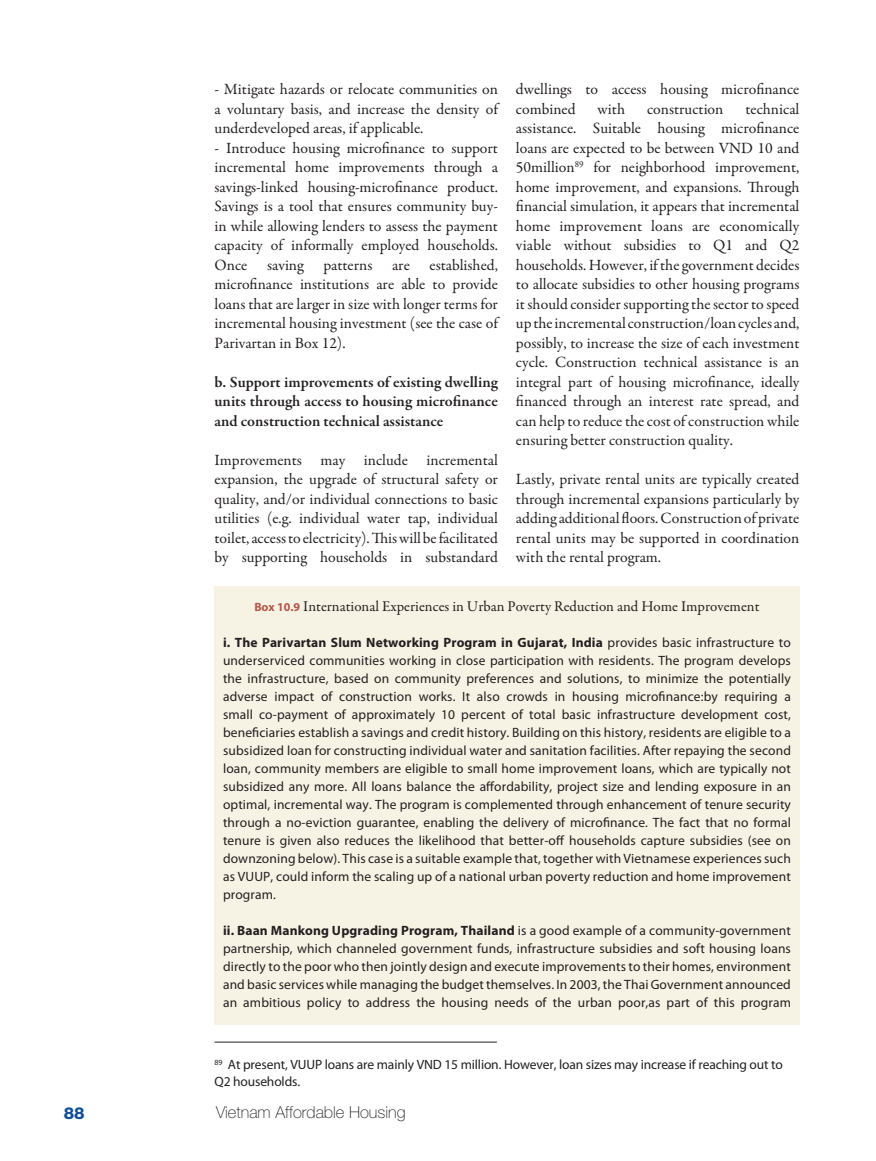
<style>
.page{position:relative;width:876px;height:1161px;background:#fff}
.page>*{position:absolute;margin:0;border:0;box-sizing:border-box;transform-origin:0 0}
.t1{font:100 16.5px "Dep Helvetica";color:#231f20}
.t2{font:500 16.5px "Dep Helvetica";color:#0f4d96}
.t3{font:15.75px/19.5px "Garamond Premr Pro";color:#231f20;text-align:justify}
.t4{font:600 15.75px/19.5px "Garamond Premr Pro";color:#231f20;text-align:justify}
.t5{font:15px "Garamond Premr Pro";color:#231f20}
.t6{font:13.5px/18px "Myriad Pro";letter-spacing:.01em;color:#231f20;text-align:justify}
.t7{font:13.5px/16.5px "Myriad Pro";letter-spacing:-.01em;color:#231f20}
.s1{font-family:"Myriad Pro";font-weight:700;font-size:12px;color:#b45647}
.s2{font-weight:700}
</style>
<div class="page">
<div style="left:214px;top:587px;width:585px;height:438px;background:#f6f3e5"></div>
<hr style="left:214px;top:1042px;width:283px;height:1px;background:#231f20">
<p class="t3" style="left:516px;top:80px;width:285px">dwellings to access housing microfinance combined</p>
<p class="t3" style="left:214px;top:80px;width:285px">- Mitigate hazards or relocate communities on a voluntary basis, and increase the density of underdeveloped areas, if applicable.</p>
<p class="t3" style="left:214px;top:138px;width:285px">- Introduce housing microfinance to support incremental home improvements through a savings-linked housing-microfinance product.<br>Savings is a tool that ensures community buy&shy;in while allowing lenders to assess the payment capacity of informally employed households.<br>Once saving patterns are established, microfinance institutions are able to provide loans that are larger in size with longer terms for incremental housing investment (see the case of Parivartan in Box 12).</p>
<p class="t4" style="left:214px;top:372px;width:285px">b. Support improvements of existing dwelling units through access to housing microfinance and construction technical assistance</p>
<p class="t3" style="left:214px;top:450px;width:285px">Improvements may include incremental expansion, the upgrade of structural safety or quality, and/or individual connections to basic utilities (e.g. individual water tap, individual toilet, access to electricity). This will be facilitated by supporting households in substandard</p>
<p class="t3" style="left:516px;top:99px;width:285px;text-indent:229px">technical assistance. Suitable housing microfinance loans are expected to be between VND 10 and 50million<sup>89</sup> for neighborhood improvement, home improvement, and expansions. Through financial simulation, it appears that incremental home improvement loans are economically viable without subsidies to Q1 and Q2 households. However, if the government decides to allocate subsidies to other housing programs it should consider supporting the sector to speed up the incremental construction/loan cycles and, possibly, to increase the size of each investment cycle. Construction technical assistance is an integral part of housing microfinance, ideally financed through an interest rate spread, and can help to reduce the cost of construction while ensuring better construction quality.</p>
<p class="t3" style="left:516px;top:470px;width:285px">Lastly, private rental units are typically created through incremental expansions particularly by adding additional floors. Construction of private rental units may be supported in coordination with the rental program.</p>
<p class="t5" style="left:254px;top:597px;width:507px"><span class="s1">Box 10.9</span> International Experiences in Urban Poverty Reduction and Home Improvement</p>
<p class="t6" style="left:223px;top:633px;width:569px"><span class="s2">i. The Parivartan Slum Networking Program in Gujarat, India</span> provides basic infrastructure to underserviced communities working in close participation with residents. The program develops the infrastructure, based on community preferences and solutions, to minimize the potentially adverse impact of construction works. It also crowds in housing microfinance:by requiring a small co-payment of approximately 10 percent of total basic infrastructure development cost, beneficiaries establish a savings and credit history. Building on this history, residents are eligible to a subsidized loan for constructing individual water and sanitation facilities. After repaying the second loan, community members are eligible to small home improvement loans, which are typically not subsidized any more. All loans balance the affordability, project size and lending exposure in an optimal, incremental way. The program is complemented through enhancement of tenure security through a no-eviction guarantee, enabling the delivery of microfinance. The fact that no formal tenure is given also reduces the likelihood that better-off households capture subsidies (see on downzoning below). This case is a suitable example that, together with Vietnamese experiences such as VUUP, could inform the scaling up of a national urban poverty reduction and home improvement program.</p>
<p class="t6" style="left:223px;top:921px;width:569px"><span class="s2">ii. Baan Mankong Upgrading Program, Thailand</span> is a good example of a community-government partnership, which channeled government funds, infrastructure subsidies and soft housing loans directly to the poor who then jointly design and execute improvements to their homes, environment and basic services while managing the budget themselves. In 2003, the Thai Government announced an ambitious policy to address the housing needs of the urban poor,as part of this program</p>
<p class="t3" style="left:598px;top:99px;width:29px">with</p>
<p class="t3" style="left:647px;top:99px;width:78px">construction</p>
<p class="t7" style="left:214px;top:1056px;width:570px"><sup>89</sup> At present, VUUP loans are mainly VND 15 million. However, loan sizes may increase if reaching out to<br>Q2 households.</p>
<p class="t2" style="left:64px;top:1102px;width:22px">88</p>
<p class="t1" style="left:216px;top:1101px;width:191px">Vietnam Affordable Housing</p>
</div>
